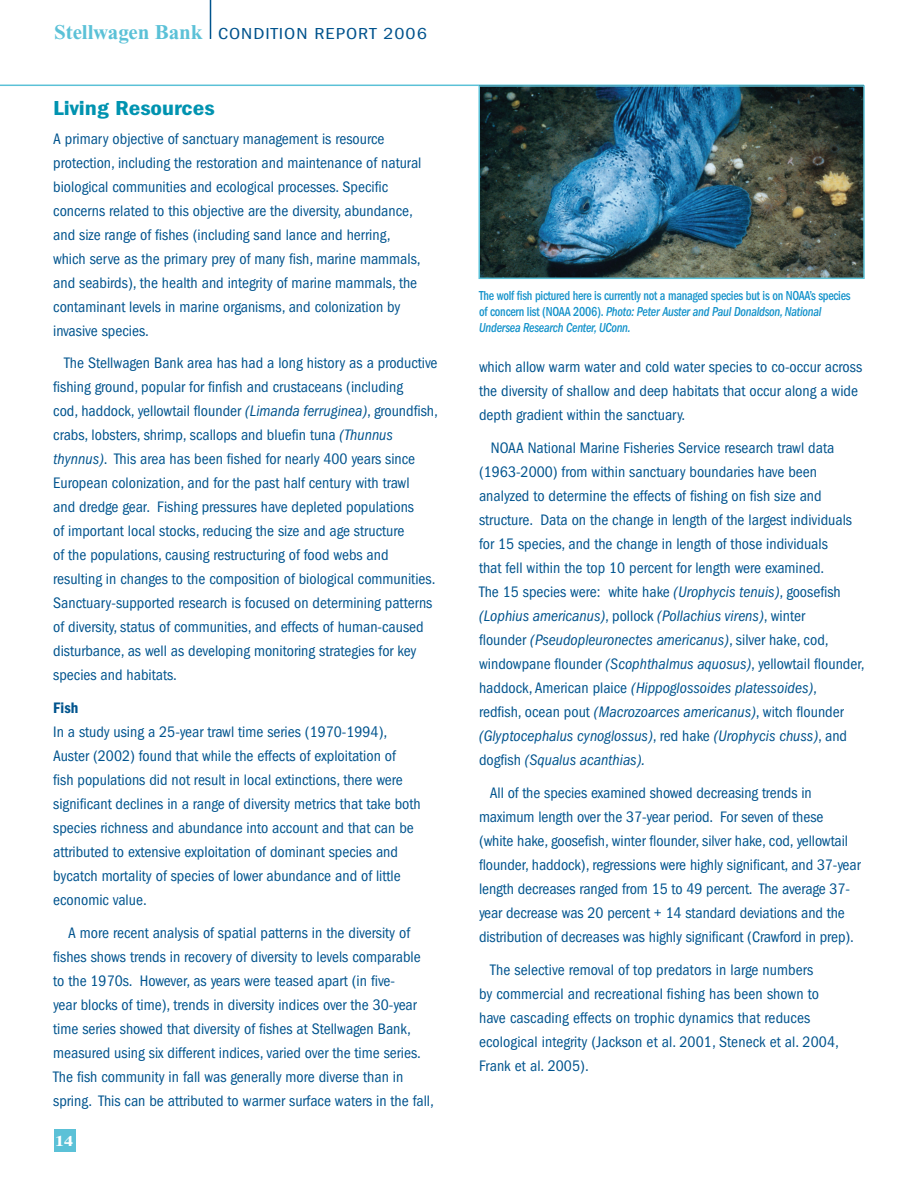
<style>
.page{position:relative;width:918px;height:1188px;background:#fff}
.page>*{position:absolute;margin:0;border:0;box-sizing:border-box;transform-origin:0 0}
.t1{font:600 condensed 21px "Franklin Gothic";color:#0093b0;scale:1.2 1}
.t2{font:condensed 16.5px "Franklin Gothic";letter-spacing:.05em;color:#00538d;scale:1.2 1}
.t3{font:condensed 15.75px/24px "Franklin Gothic";color:#00548e}
.t4{font:600 condensed 15.75px "Franklin Gothic";color:#00548e}
.t5{font:700 15px "Times";color:#fff;scale:1.2 1}
.t6{font:500 condensed 13.5px/16.2px "Franklin Gothic";letter-spacing:-.02em;color:#1593cb;scale:.9 1}
.s1{font-family:"Times New Roman";font-weight:700;font-stretch:normal;font-size:21px;color:#5bc1d7}
.s2{font-style:italic}
</style>
<div class="page">
<hr style="left:210px;top:0;width:1px;height:39px;background:#00538d">
<div style="left:54px;top:1130px;width:21px;height:22px;background:#5bc1d7"></div>
<hr style="left:0;top:85px;width:864px;height:1px;background:#5bc1d7">
<img style="left:481px;top:88px;width:381px;height:188px">
<div style="left:478px;top:85px;width:387px;height:194px;border:2px solid #5bc1d7"></div>
<p class="t2" style="left:54px;top:24px;width:312px"><span class="s1">Stellwagen Bank</span> CONDITION REPORT 2006</p>
<h1 class="t1" style="left:53px;top:96px;width:136px">Living Resources</h1>
<p class="t3" style="left:53px;top:126px;width:370px">A primary objective of sanctuary management is resource protection, including the restoration and maintenance of natural biological communities and ecological processes. Specific concerns related to this objective are the diversity, abundance, and size range of fishes (including sand lance and herring, which serve as the primary prey of many fish, marine mammals, and seabirds), the health and integrity of marine mammals, the contaminant levels in marine organisms, and colonization by invasive species.</p>
<p class="t3" style="left:53px;top:351px;width:386px;text-indent:11px">The Stellwagen Bank area has had a long history as a productive fishing ground, popular for finfish and crustaceans (including<br>cod, haddock, yellowtail flounder <span class="s2">(Limanda ferruginea)</span>, groundfish, crabs, lobsters, shrimp, scallops and bluefin tuna <span class="s2">(Thunnus thynnus)</span>. This area has been fished for nearly 400 years since European colonization, and for the past half century with trawl<br>and dredge gear. Fishing pressures have depleted populations<br>of important local stocks, reducing the size and age structure<br>of the populations, causing restructuring of food webs and resulting in changes to the composition of biological communities.<br>Sanctuary-supported research is focused on determining patterns of diversity, status of communities, and effects of human-caused disturbance, as well as developing monitoring strategies for key species and habitats.</p>
<p class="t4" style="left:53px;top:699px;width:27px">Fish</p>
<p class="t3" style="left:53px;top:720px;width:369px">In a study using a 25-year trawl time series (1970-1994), Auster (2002) found that while the effects of exploitation of<br>fish populations did not result in local extinctions, there were significant declines in a range of diversity metrics that take both species richness and abundance into account and that can be attributed to extensive exploitation of dominant species and bycatch mortality of species of lower abundance and of little economic value.</p>
<p class="t3" style="left:53px;top:921px;width:382px;text-indent:15px">A more recent analysis of spatial patterns in the diversity of fishes shows trends in recovery of diversity to levels comparable to the 1970s. However, as years were teased apart (in five-<br>year blocks of time), trends in diversity indices over the 30-year time series showed that diversity of fishes at Stellwagen Bank, measured using six different indices, varied over the time series.<br>The fish community in fall was generally more diverse than in spring. This can be attributed to warmer surface waters in the fall,</p>
<p class="t5" style="left:55px;top:1131px;width:16px">14</p>
<p class="t6" style="left:479px;top:287px;width:414px">The wolf fish pictured here is currently not a managed species but is on NOAA’s species of concern list (NOAA 2006). <span class="s2">Photo: Peter Auster and Paul Donaldson, National<br>Undersea Research Center, UConn.</span></p>
<p class="t3" style="left:479px;top:355px;width:385px">which allow warm water and cold water species to co-occur across the diversity of shallow and deep habitats that occur along a wide depth gradient within the sanctuary.</p>
<p class="t3" style="left:479px;top:436px;width:387px;text-indent:12px">NOAA National Marine Fisheries Service research trawl data (1963-2000) from within sanctuary boundaries have been analyzed to determine the effects of fishing on fish size and structure. Data on the change in length of the largest individuals for 15 species, and the change in length of those individuals<br>that fell within the top 10 percent for length were examined.<br>The 15 species were: white hake <span class="s2">(Urophycis tenuis)</span>, goosefish <span class="s2">(Lophius americanus)</span>, pollock <span class="s2">(Pollachius virens)</span>, winter<br>flounder <span class="s2">(Pseudopleuronectes americanus)</span>, silver hake, cod, windowpane flounder <span class="s2">(Scophthalmus aquosus)</span>, yellowtail flounder, haddock, American plaice <span class="s2">(Hippoglossoides platessoides)</span>,<br>redfish, ocean pout <span class="s2">(Macrozoarces americanus)</span>, witch flounder <span class="s2">(Glyptocephalus cynoglossus)</span>, red hake <span class="s2">(Urophycis chuss)</span>, and dogfish <span class="s2">(Squalus acanthias).</span></p>
<p class="t3" style="left:479px;top:781px;width:383px;text-indent:11px">All of the species examined showed decreasing trends in maximum length over the 37-year period. For seven of these (white hake, goosefish, winter flounder, silver hake, cod, yellowtail flounder, haddock), regressions were highly significant, and 37-year length decreases ranged from 15 to 49 percent. The average 37- year decrease was 20 percent + 14 standard deviations and the distribution of decreases was highly significant (Crawford in prep).</p>
<p class="t3" style="left:479px;top:958px;width:361px;text-indent:11px">The selective removal of top predators in large numbers<br>by commercial and recreational fishing has been shown to have cascading effects on trophic dynamics that reduces ecological integrity (Jackson et al. 2001, Steneck et al. 2004, Frank et al. 2005).</p>
</div>
